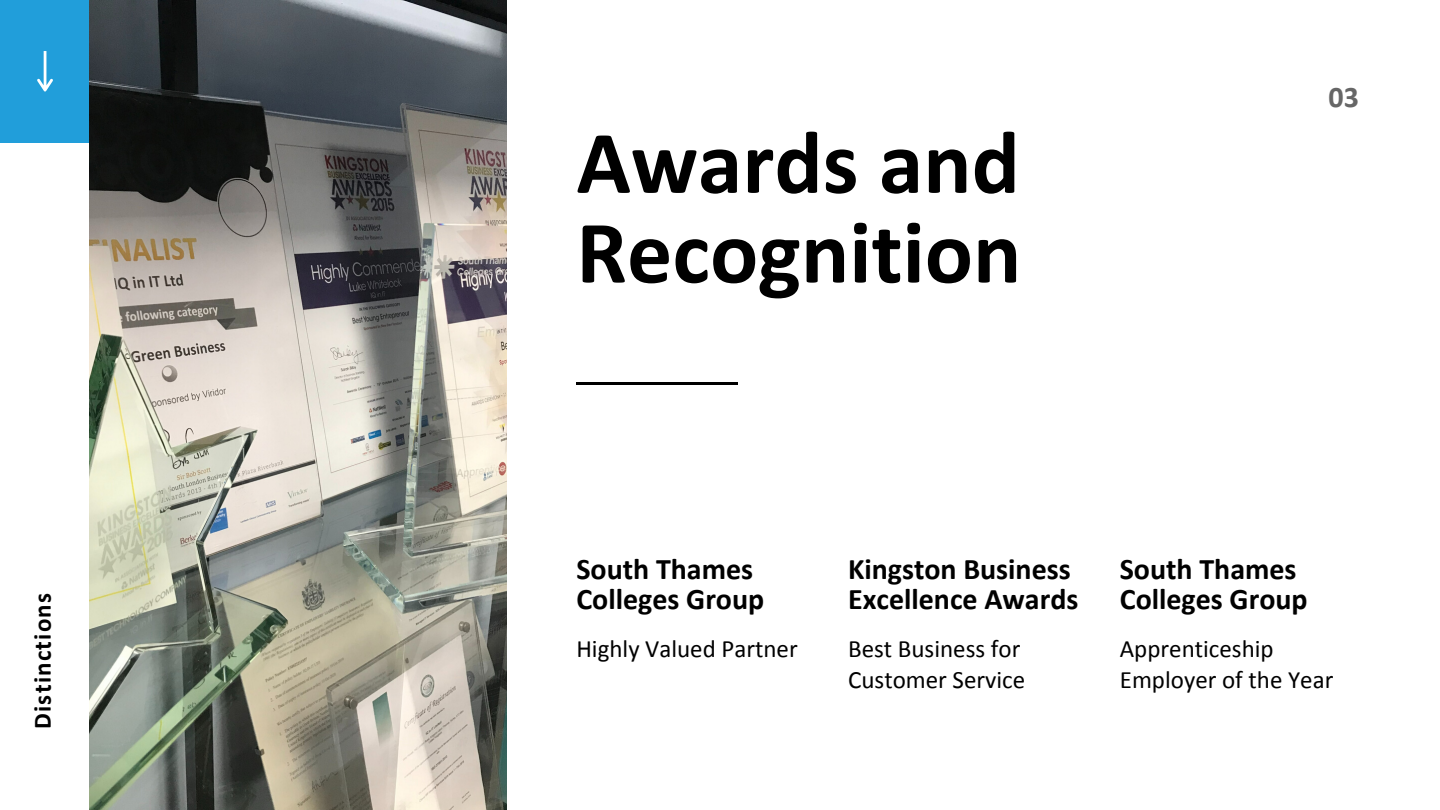
<style>
.page{position:relative;width:1440px;height:810px;background:#fff}
.page>*{position:absolute;margin:0;border:0;box-sizing:border-box;transform-origin:0 0}
.t1{font:700 90px/89.7px "Calibri";color:#000}
.t2{font:700 30px/30px "Calibri";color:#000}
.t3{font:700 30px "Calibri";color:#666}
.t4{font:25px/31.5px "Calibri";color:#000}
.t5{font:700 25px "Calibri";letter-spacing:.05em;color:#000}
</style>
<div class="page">
<div style="left:0;top:0;width:90px;height:143px;background:#219eda"></div>
<svg style="left:37px;top:51px;width:16px;height:41px"></svg>
<img style="left:90px;top:0;width:416px;height:810px">
<hr style="left:576px;top:382px;width:162px;height:3px;background:#000">
<p class="t5" style="left:32px;top:729px;width:137px;rotate:-90deg">Distinctions</p>
<p class="t1" style="left:576px;top:125px;width:446px">Awards and<br>Recognition</p>
<p class="t3" style="left:1329px;top:84px;width:32px">03</p>
<p class="t2" style="left:576px;top:557px;width:189px">South Thames<br>Colleges Group</p>
<p class="t4" style="left:576px;top:635px;width:223px">Highly Valued Partner</p>
<p class="t2" style="left:848px;top:557px;width:232px">Kingston Business<br>Excellence Awards</p>
<p class="t4" style="left:848px;top:635px;width:179px">Best Business for<br>Customer Service</p>
<p class="t2" style="left:1120px;top:557px;width:189px">South Thames<br>Colleges Group</p>
<p class="t4" style="left:1120px;top:635px;width:155px">Apprenticeship</p>
<p class="t4" style="left:1120px;top:666px;width:215px">Employer of the Year</p>
</div>
